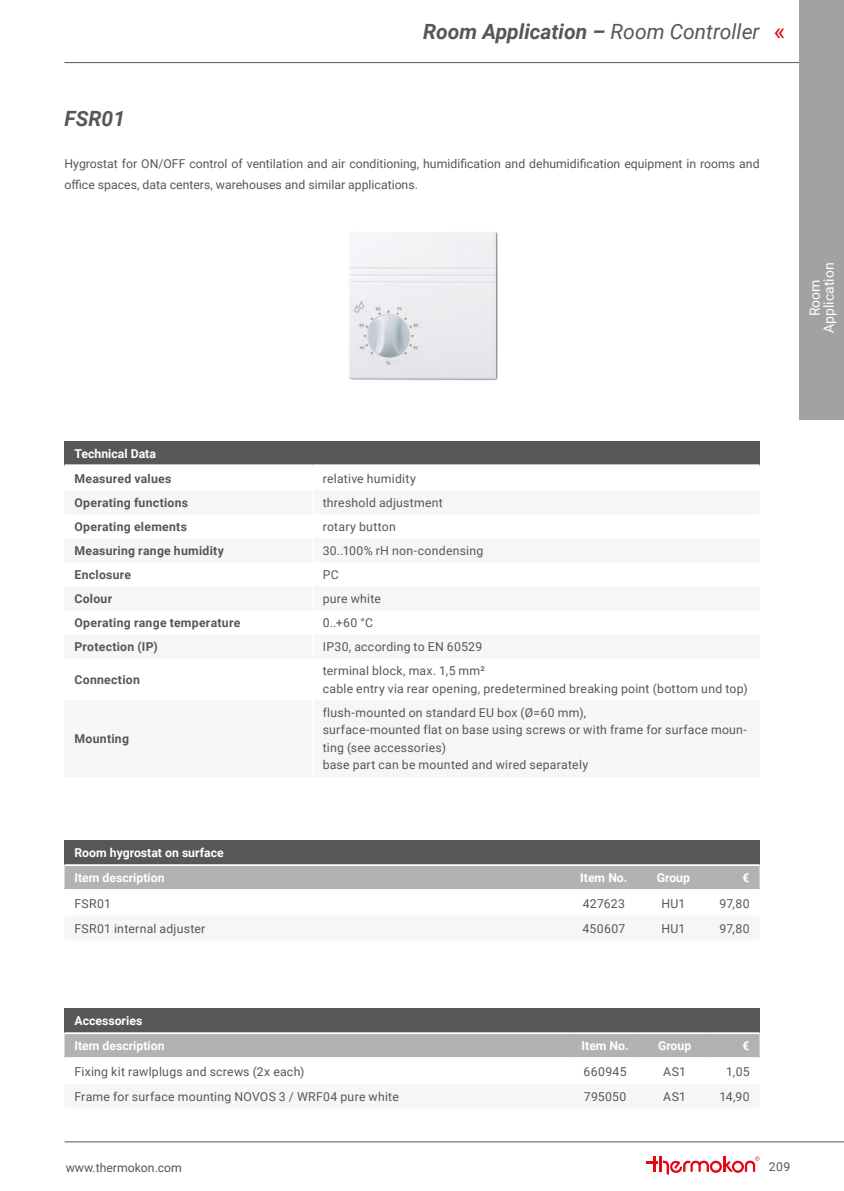
<style>
.page{position:relative;width:844px;height:1191px;background:#fff}
.page>*{position:absolute;margin:0;border:0;box-sizing:border-box;transform-origin:0 0}
.t1{font:italic 700 21px "Roboto";color:#575756}
.t2{font:14px/14px "Roboto";color:#fff;text-align:center}
.t3{font:12.25px/17.5px "Roboto";letter-spacing:.02em;color:#575756}
.t4{font:12.25px/21px "Roboto";color:#575756}
.t5{font:700 12.25px "Roboto";letter-spacing:.02em;color:#575756}
.t6{font:700 12.25px "Roboto";color:#fff}
.s1{font-weight:400}
.s2{font-weight:400;font-style:normal;font-size:24.5px;color:#e30614}
</style>
<div class="page">
<hr style="left:64px;top:62px;width:779px;height:1px;background:#575756">
<hr style="left:64px;top:1141px;width:779px;height:1px;background:#575756">
<svg style="left:646px;top:1156px;width:113px;height:18px"></svg>
<div style="left:799px;top:0;width:44px;height:419px;background:#a2a2a1"></div>
<div style="left:349px;top:232px;width:148px;height:148px;background:#1d1d1b;opacity:.5"></div>
<img style="left:349px;top:232px;width:146px;height:146px">
<div style="left:64px;top:441px;width:695px;height:24px;background:#575756"></div>
<hr style="left:64px;top:464px;width:249px;height:2px;background:#fff">
<hr style="left:313px;top:464px;width:446px;height:2px;background:#fff">
<div style="left:64px;top:840px;width:695px;height:25px;background:#575756"></div>
<div style="left:64px;top:866px;width:695px;height:23px;background:#b2b2b2"></div>
<hr style="left:64px;top:864px;width:505px;height:2px;background:#fff">
<hr style="left:569px;top:864px;width:69px;height:2px;background:#fff">
<hr style="left:638px;top:864px;width:70px;height:2px;background:#fff">
<hr style="left:708px;top:864px;width:51px;height:2px;background:#fff">
<div style="left:64px;top:1008px;width:695px;height:25px;background:#575756"></div>
<div style="left:64px;top:1034px;width:695px;height:23px;background:#b2b2b2"></div>
<hr style="left:64px;top:1032px;width:506px;height:2px;background:#fff">
<hr style="left:570px;top:1032px;width:69px;height:2px;background:#fff">
<hr style="left:639px;top:1032px;width:70px;height:2px;background:#fff">
<hr style="left:709px;top:1032px;width:50px;height:2px;background:#fff">
<p class="t1" style="left:423px;top:17px;width:363px">Room Application – <span class="s1">Room Controller</span> <span class="s2">«</span></p>
<p class="t1" style="left:64px;top:104px;width:62px">FSR01</p>
<p class="t4" style="left:64px;top:153px;width:696px">Hygrostat for ON/OFF control of ventilation and air conditioning, humidification and dehumidification equipment in rooms and office spaces, data centers, warehouses and similar applications.</p>
<p class="t2" style="left:807px;top:333px;width:72px;rotate:-90deg">Room<br>Application</p>
<p class="t6" style="left:74px;top:445px;width:83px">Technical Data</p>
<p class="t5" style="left:74px;top:470px;width:98px">Measured values</p>
<p class="t3" style="left:322px;top:469px;width:95px">relative humidity</p>
<p class="t5" style="left:74px;top:494px;width:115px">Operating functions</p>
<p class="t3" style="left:322px;top:493px;width:122px">threshold adjustment</p>
<p class="t5" style="left:74px;top:518px;width:114px">Operating elements</p>
<p class="t3" style="left:322px;top:517px;width:75px">rotary button</p>
<p class="t5" style="left:74px;top:542px;width:151px">Measuring range humidity</p>
<p class="t3" style="left:322px;top:541px;width:162px">30..100% rH non-condensing</p>
<p class="t5" style="left:74px;top:566px;width:58px">Enclosure</p>
<p class="t3" style="left:322px;top:565px;width:18px">PC</p>
<p class="t5" style="left:74px;top:590px;width:39px">Colour</p>
<p class="t3" style="left:322px;top:589px;width:60px">pure white</p>
<p class="t5" style="left:74px;top:614px;width:167px">Operating range temperature</p>
<p class="t3" style="left:322px;top:613px;width:52px">0..+60 °C</p>
<p class="t5" style="left:74px;top:638px;width:85px">Protection (IP)</p>
<p class="t3" style="left:322px;top:638px;width:161px">IP30, according to EN 60529</p>
<p class="t5" style="left:74px;top:671px;width:67px">Connection</p>
<p class="t3" style="left:322px;top:662px;width:426px">terminal block, max. 1,5 mm²<br>cable entry via rear opening, predetermined breaking point (bottom und top)</p>
<p class="t5" style="left:74px;top:730px;width:56px">Mounting</p>
<p class="t3" style="left:322px;top:703px;width:425px">flush-mounted on standard EU box (Ø=60 mm),<br>surface-mounted flat on base using screws or with frame for surface moun&shy;ting (see accessories)<br>base part can be mounted and wired separately</p>
<p class="t6" style="left:74px;top:844px;width:151px">Room hygrostat on surface</p>
<p class="t6" style="left:74px;top:869px;width:91px">Item description</p>
<p class="t6" style="left:580px;top:869px;width:49px">Item No.</p>
<p class="t6" style="left:656px;top:869px;width:35px">Group</p>
<p class="t6" style="left:742px;top:869px;width:9px">€</p>
<p class="t3" style="left:74px;top:894px;width:38px">FSR01</p>
<p class="t3" style="left:582px;top:894px;width:43px">427623</p>
<p class="t3" style="left:661px;top:894px;width:26px">HU1</p>
<p class="t3" style="left:719px;top:894px;width:32px">97,80</p>
<p class="t3" style="left:74px;top:919px;width:132px">FSR01 internal adjuster</p>
<p class="t3" style="left:582px;top:919px;width:45px">450607</p>
<p class="t3" style="left:661px;top:919px;width:26px">HU1</p>
<p class="t3" style="left:719px;top:919px;width:32px">97,80</p>
<p class="t6" style="left:74px;top:1012px;width:69px">Accessories</p>
<p class="t6" style="left:74px;top:1037px;width:91px">Item description</p>
<p class="t6" style="left:581px;top:1037px;width:49px">Item No.</p>
<p class="t6" style="left:658px;top:1037px;width:35px">Group</p>
<p class="t6" style="left:742px;top:1037px;width:9px">€</p>
<p class="t3" style="left:74px;top:1062px;width:231px">Fixing kit rawlplugs and screws (2x each)</p>
<p class="t3" style="left:583px;top:1062px;width:45px">660945</p>
<p class="t3" style="left:663px;top:1062px;width:24px">AS1</p>
<p class="t3" style="left:726px;top:1062px;width:25px">1,05</p>
<p class="t3" style="left:74px;top:1087px;width:326px">Frame for surface mounting NOVOS 3 / WRF04 pure white</p>
<p class="t3" style="left:583px;top:1087px;width:44px">795050</p>
<p class="t3" style="left:663px;top:1087px;width:24px">AS1</p>
<p class="t3" style="left:719px;top:1087px;width:32px">14,90</p>
<p class="t4" style="left:66px;top:1156px;width:118px">www.thermokon.com</p>
<p class="t3" style="left:768px;top:1157px;width:23px">209</p>
</div>
